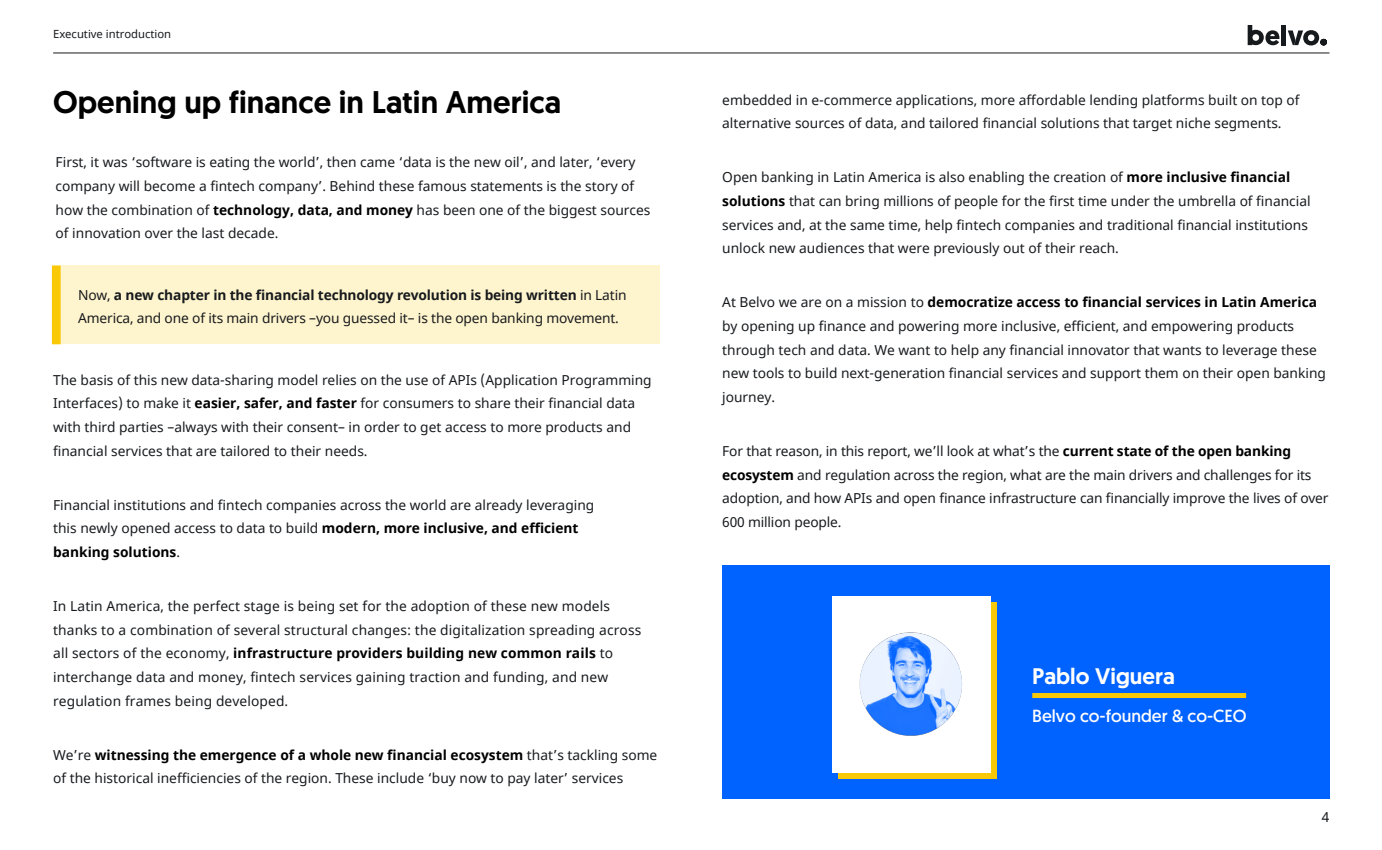
<style>
.page{position:relative;width:1382px;height:850px;background:#fff}
.page>*{position:absolute;margin:0;border:0;box-sizing:border-box;transform-origin:0 0}
.Título_M{font:500 31.25px "Geomanist";color:#000}
.Título_S{font:500 22.5px "Geomanist";color:#fff}
.Título_S-2{font:17.5px "Geomanist";color:#fff}
.RESALTADO_LATERAL{font:13.75px/23.8px "Noto Sans";color:#171a1d}
.Textos_cabecera{font:11.25px "Noto Sans";color:#171a1d}
.s1{font-weight:700;color:#000}
.s2{font-weight:700}
</style>
<div class="page">
<hr style="left:53px;top:52px;width:1276px;height:1px;background:#171a1d">
<hr style="left:1281px;top:25px;width:4px;height:20px;background:#161a1d">
<svg style="left:1247px;top:25px;width:32px;height:20px"></svg>
<svg style="left:1287px;top:30px;width:39px;height:15px"></svg>
<div style="left:722px;top:565px;width:607px;height:234px;background:#0062ff"></div>
<svg style="left:838px;top:602px;width:158px;height:177px;background:#f9d02b"></svg>
<div style="left:52px;top:266px;width:607px;height:78px;background:#fef4cd"></div>
<div style="left:52px;top:266px;width:9px;height:78px;background:#f9c806"></div>
<div style="left:831px;top:596px;width:159px;height:176px;background:#fff"></div>
<img style="left:859px;top:632px;width:103px;height:104px">
<div style="left:1032px;top:693px;width:213px;height:5px;background:#f9c806"></div>
<p class="Textos_cabecera" style="left:53px;top:27px;width:119px">Executive introduction</p>
<p class="Título_M" style="left:53px;top:82px;width:510px">Opening up finance in Latin America</p>
<p class="RESALTADO_LATERAL" style="left:56px;top:151px;width:596px">First, it was ‘software is eating the world’, then came ‘data is the new oil’, and later, ‘every company will become a fintech company’. Behind these famous statements is the story of how the combination of <span class="s1">technology, data, and money</span> has been one of the biggest sources of innovation over the last decade.</p>
<p class="RESALTADO_LATERAL" style="left:78px;top:283px;width:550px">Now, <span class="s2">a new chapter in the financial technology revolution is being written</span> in Latin<br>America, and one of its main drivers –you guessed it– is the open banking movement.</p>
<p class="RESALTADO_LATERAL" style="left:53px;top:368px;width:600px">The basis of this new data-sharing model relies on the use of APIs (Application Programming Interfaces) to make it <span class="s1">easier, safer, and faster</span> for consumers to share their financial data with third parties –always with their consent– in order to get access to more products and financial services that are tailored to their needs.</p>
<p class="RESALTADO_LATERAL" style="left:53px;top:493px;width:542px">Financial institutions and fintech companies across the world are already leveraging this newly opened access to data to build <span class="s1">modern, more inclusive, and efficient banking solutions</span>.</p>
<p class="RESALTADO_LATERAL" style="left:53px;top:595px;width:589px">In Latin America, the perfect stage is being set for the adoption of these new models thanks to a combination of several structural changes: the digitalization spreading across all sectors of the economy, <span class="s1">infrastructure providers building new common rails</span> to interchange data and money, fintech services gaining traction and funding, and new regulation frames being developed.</p>
<p class="RESALTADO_LATERAL" style="left:53px;top:743px;width:605px">We’re <span class="s1">witnessing the emergence of a whole new financial ecosystem</span> that’s tackling some of the historical inefficiencies of the region. These include ‘buy now to pay later’ services</p>
<p class="RESALTADO_LATERAL" style="left:722px;top:88px;width:579px">embedded in e-commerce applications, more affordable lending platforms built on top of alternative sources of data, and tailored financial solutions that target niche segments.</p>
<p class="RESALTADO_LATERAL" style="left:722px;top:166px;width:590px">Open banking in Latin America is also enabling the creation of <span class="s1">more inclusive financial solutions</span> that can bring millions of people for the first time under the umbrella of financial services and, at the same time, help fintech companies and traditional financial institutions unlock new audiences that were previously out of their reach.</p>
<p class="RESALTADO_LATERAL" style="left:722px;top:291px;width:605px">At Belvo we are on a mission to <span class="s1">democratize access to financial services in Latin America </span>by opening up finance and powering more inclusive, efficient, and empowering products through tech and data. We want to help any financial innovator that wants to leverage these new tools to build next-generation financial services and support them on their open banking journey.</p>
<p class="RESALTADO_LATERAL" style="left:722px;top:440px;width:608px">For that reason, in this report, we’ll look at what’s the <span class="s1">current state of the open banking ecosystem</span> and regulation across the region, what are the main drivers and challenges for its adoption, and how APIs and open finance infrastructure can financially improve the lives of over 600 million people.</p>
<p class="Título_S" style="left:1032px;top:662px;width:144px">Pablo Viguera</p>
<p class="Título_S-2" style="left:1032px;top:704px;width:216px">Belvo co-founder &amp; co-CEO</p>
<p class="RESALTADO_LATERAL" style="left:1321px;top:806px;width:9px">4</p>
</div>
